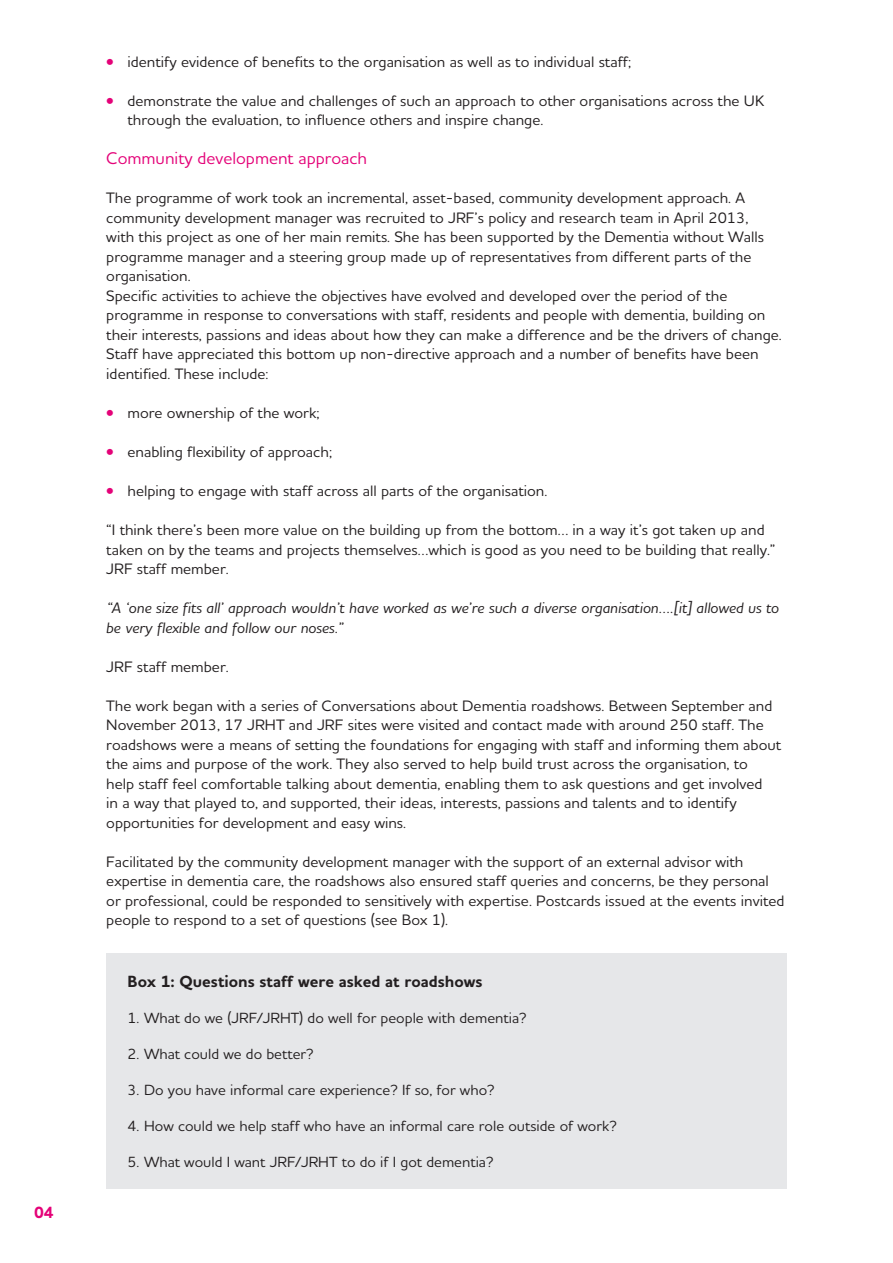
<style>
.page{position:relative;width:893px;height:1263px;background:#fff}
.page>*{position:absolute;margin:0;border:0;box-sizing:border-box;transform-origin:0 0}
.Sub_head_B{font:500 17.25px "Houschka Alt Pro";color:#e40278}
.Box_heading{font:700 16.5px "Houschka Alt Pro";color:#231f20}
.t1{font:700 16.5px "Houschka Alt Pro";color:#e40278}
.Body_no_space_afte{font:500 15.3px/19.5px "Houschka Alt Pro";color:#231f20}
.Body_no_space_afte-2{font:italic 500 15.3px/19.5px "Houschka Alt Pro";color:#231f20}
.Box_text{font:500 15px "Houschka Alt Pro";color:#231f20}
.s1{font-weight:700;font-size:15px;color:#e40278}
</style>
<div class="page">
<div style="left:106px;top:953px;width:681px;height:235px;background:#e6e7e9"></div>
<p class="t1" style="left:34px;top:1202px;width:21px">04</p>
<p class="Body_no_space_afte" style="left:106px;top:52px;width:526px"><span class="s1">•</span> identify evidence of benefits to the organisation as well as to individual staff;</p>
<p class="Body_no_space_afte" style="left:128px;top:91px;width:638px;text-indent:-21px"><span class="s1">•</span> demonstrate the value and challenges of such an approach to other organisations across the UK through the evaluation, to influence others and inspire change.</p>
<p class="Sub_head_B" style="left:106px;top:148px;width:262px">Community development approach</p>
<p class="Body_no_space_afte" style="left:106px;top:188px;width:659px">The programme of work took an incremental, asset-based, community development approach. A community development manager was recruited to JRF’s policy and research team in April 2013, with this project as one of her main remits. She has been supported by the Dementia without Walls programme manager and a steering group made up of representatives from different parts of the organisation.</p>
<p class="Body_no_space_afte" style="left:106px;top:286px;width:677px">Specific activities to achieve the objectives have evolved and developed over the period of the programme in response to conversations with staff, residents and people with dementia, building on their interests, passions and ideas about how they can make a difference and be the drivers of change.</p>
<p class="Body_no_space_afte" style="left:106px;top:344px;width:654px">Staff have appreciated this bottom up non-directive approach and a number of benefits have been identified. These include:</p>
<p class="Body_no_space_afte" style="left:106px;top:403px;width:215px"><span class="s1">•</span> more ownership of the work;</p>
<p class="Body_no_space_afte" style="left:106px;top:442px;width:227px"><span class="s1">•</span> enabling flexibility of approach;</p>
<p class="Body_no_space_afte" style="left:106px;top:481px;width:442px"><span class="s1">•</span> helping to engage with staff across all parts of the organisation.</p>
<p class="Body_no_space_afte" style="left:106px;top:520px;width:671px">“I think there’s been more value on the building up from the bottom… in a way it’s got taken up and taken on by the teams and projects themselves…which is good as you need to be building that really.”</p>
<p class="Body_no_space_afte" style="left:106px;top:559px;width:124px">JRF staff member.</p>
<p class="Body_no_space_afte-2" style="left:106px;top:598px;width:674px">“A ‘one size fits all’ approach wouldn’t have worked as we’re such a diverse organisation….[it] allowed us to be very flexible and follow our noses.”</p>
<p class="Body_no_space_afte" style="left:106px;top:656px;width:124px">JRF staff member.</p>
<p class="Body_no_space_afte" style="left:106px;top:695px;width:676px">The work began with a series of Conversations about Dementia roadshows. Between September and November 2013, 17 JRHT and JRF sites were visited and contact made with around 250 staff. The roadshows were a means of setting the foundations for engaging with staff and informing them about the aims and purpose of the work. They also served to help build trust across the organisation, to<br>help staff feel comfortable talking about dementia, enabling them to ask questions and get involved<br>in a way that played to, and supported, their ideas, interests, passions and talents and to identify opportunities for development and easy wins.</p>
<p class="Body_no_space_afte" style="left:106px;top:851px;width:680px">Facilitated by the community development manager with the support of an external advisor with expertise in dementia care, the roadshows also ensured staff queries and concerns, be they personal or professional, could be responded to sensitively with expertise. Postcards issued at the events invited people to respond to a set of questions (see Box 1).</p>
<p class="Box_heading" style="left:128px;top:971px;width:357px">Box 1: Questions staff were asked at roadshows</p>
<p class="Box_text" style="left:128px;top:1008px;width:401px">1. What do we (JRF/JRHT) do well for people with dementia?</p>
<p class="Box_text" style="left:128px;top:1044px;width:188px">2. What could we do better?</p>
<p class="Box_text" style="left:128px;top:1080px;width:369px">3. Do you have informal care experience? If so, for who?</p>
<p class="Box_text" style="left:128px;top:1116px;width:491px">4. How could we help staff who have an informal care role outside of work?</p>
<p class="Box_text" style="left:128px;top:1152px;width:367px">5. What would I want JRF/JRHT to do if I got dementia?</p>
</div>
